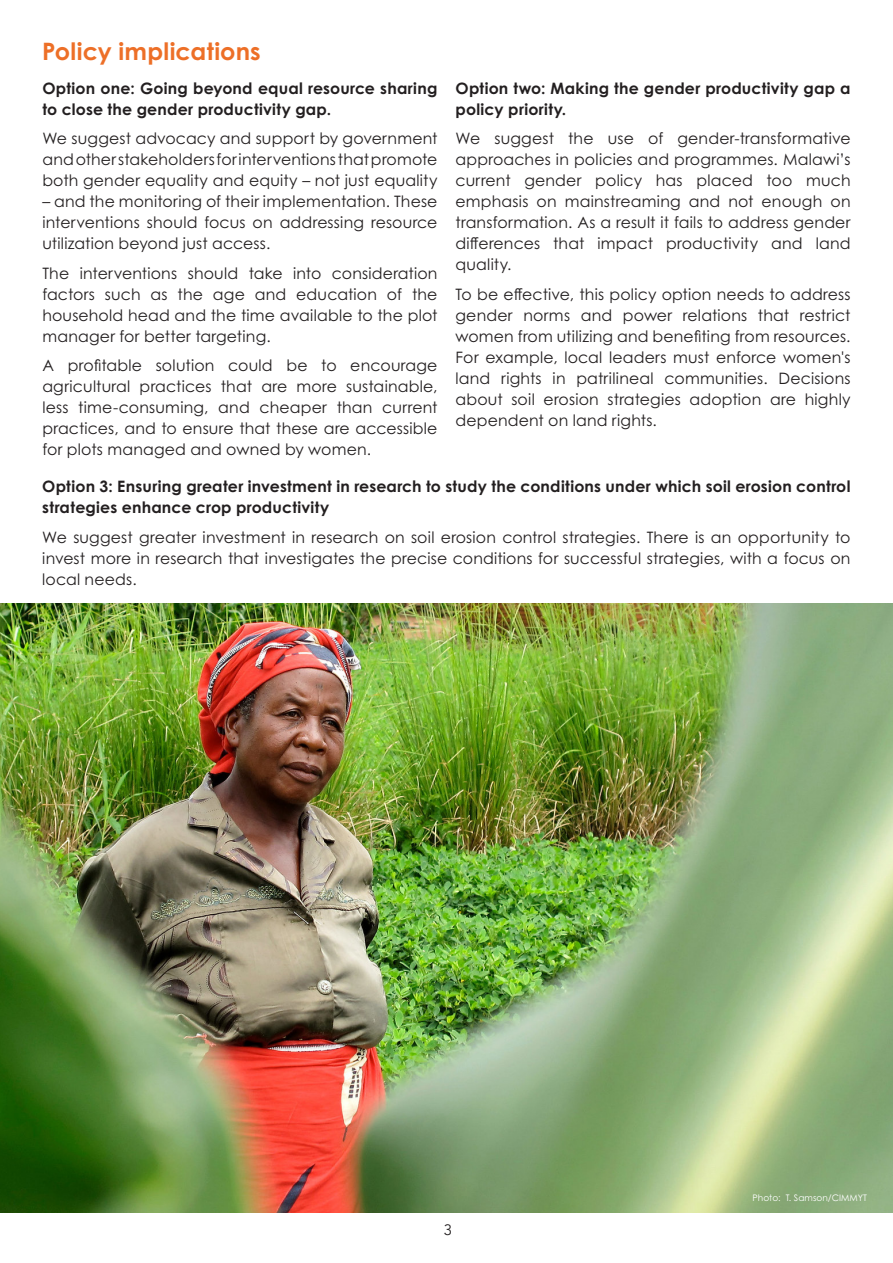
<style>
.page{position:relative;width:893px;height:1263px;background:#fff}
.page>*{position:absolute;margin:0;border:0;box-sizing:border-box;transform-origin:0 0}
.t1{font:700 24px "Century Gothic Pro";letter-spacing:.01em;color:#ed6f27}
.t2{font:15.75px/21px "Century Gothic Pro";letter-spacing:.01em;color:#231f20;text-align:justify}
.t3{font:700 15.75px/21px "Century Gothic Pro";letter-spacing:.015em;color:#231f20}
.t4{font:15px "Avenir";color:#231f20}
.t5{font:9px "Century Gothic Pro";color:#fff}
</style>
<div class="page">
<img style="left:0;top:604px;width:893px;height:608px">
<p class="t1" style="left:42px;top:37px;width:220px">Policy implications</p>
<p class="t3" style="left:42px;top:77px;width:397px">Option one: Going beyond equal resource sharing to close the gender productivity gap.</p>
<p class="t2" style="left:42px;top:128px;width:397px">We suggest advocacy and support by government and other stakeholders for interventions that promote both gender equality and equity – not just equality</p>
<p class="t2" style="left:42px;top:191px;width:397px">– and the monitoring of their implementation. These interventions should focus on addressing resource utilization beyond just access.</p>
<p class="t2" style="left:42px;top:262px;width:397px">The interventions should take into consideration factors such as the age and education of the household head and the time available to the plot manager for better targeting.</p>
<p class="t2" style="left:42px;top:355px;width:397px">A profitable solution could be to encourage agricultural practices that are more sustainable, less time-consuming, and cheaper than current practices, and to ensure that these are accessible for plots managed and owned by women.</p>
<p class="t3" style="left:455px;top:77px;width:397px">Option two: Making the gender productivity gap a policy priority.</p>
<p class="t2" style="left:455px;top:128px;width:397px">We suggest the use of gender-transformative approaches in policies and programmes. Malawi’s current gender policy has placed too much emphasis on mainstreaming and not enough on transformation. As a result it fails to address gender differences that impact productivity and land quality.</p>
<p class="t2" style="left:455px;top:283px;width:397px">To be effective, this policy option needs to address gender norms and power relations that restrict women from utilizing and benefiting from resources.<br>For example, local leaders must enforce women's land rights in patrilineal communities. Decisions about soil erosion strategies adoption are highly dependent on land rights.</p>
<p class="t3" style="left:42px;top:476px;width:810px">Option 3: Ensuring greater investment in research to study the conditions under which soil erosion control strategies enhance crop productivity</p>
<p class="t2" style="left:42px;top:526px;width:810px">We suggest greater investment in research on soil erosion control strategies. There is an opportunity to invest more in research that investigates the precise conditions for successful strategies, with a focus on local needs.</p>
<p class="t4" style="left:444px;top:1221px;width:10px">3</p>
<p class="t5" style="left:753px;top:1192px;width:116px">Photo: T. Samson/CIMMYT</p>
</div>
